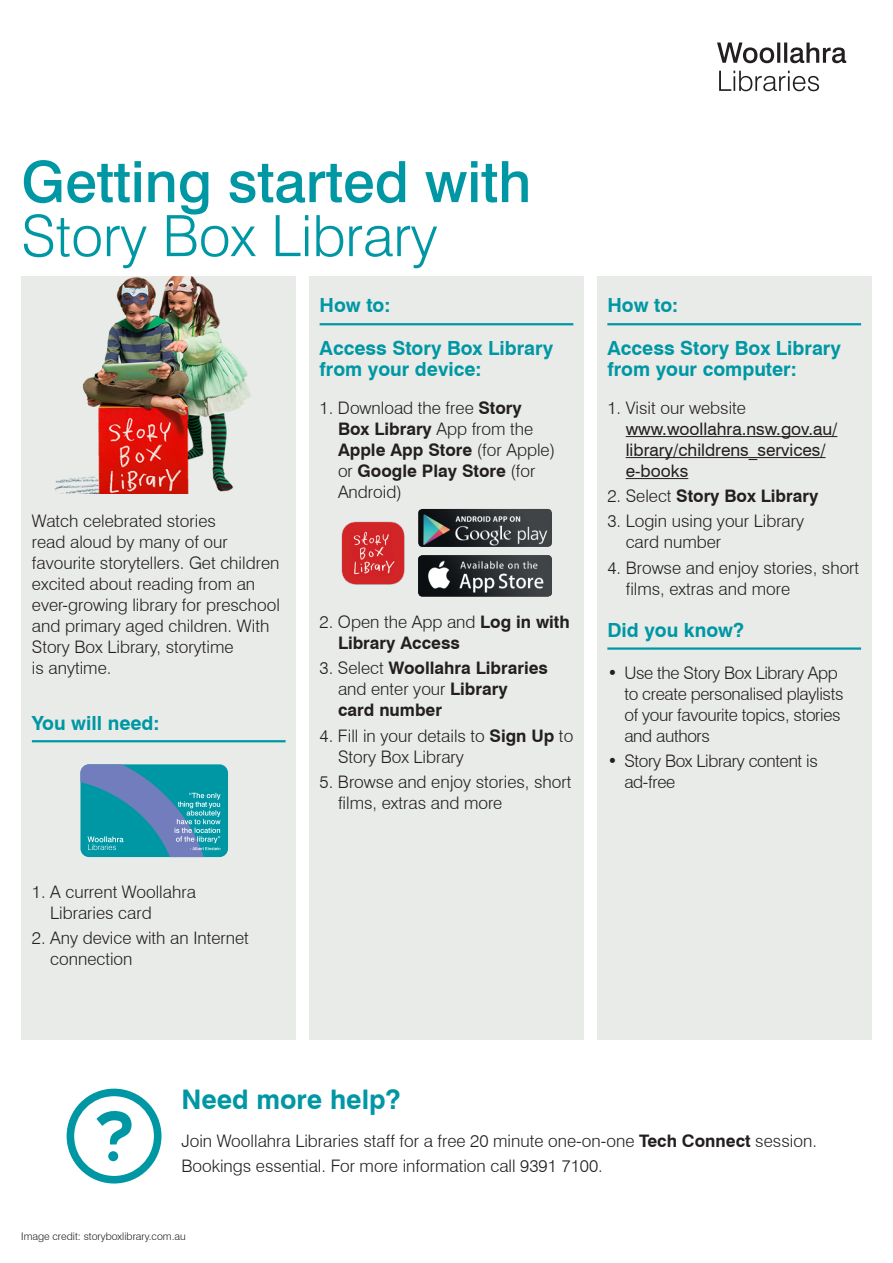
<style>
.page{position:relative;width:893px;height:1263px;background:#fff}
.page>*{position:absolute;margin:0;border:0;box-sizing:border-box;transform-origin:0 0}
.Swiss_bold_-_Heading{font:500 57px/54px "Swiss 721 BT";color:#0097a4}
.Swiss_Bold_-_Heading{font:700 27px "Swiss 721 BT";color:#0097a4}
.Swiss_Bold_-_Heading-2{font:700 19.5px/21px "Swiss 721 BT";color:#0097a4}
.Swiss_Roman_-_Body{font:300 17.25px/21px "Swiss 721 BT";color:#231f20}
.IIntro{font:300 17.25px/21px "Swiss 721 BT";color:#231f20}
.IIntro-2{font:300 17.25px/21px "Swiss 721 BT";letter-spacing:-.02em;color:#231f20}
.Swiss_Roman_-_Body-2{font:700 17.25px/21px "Swiss 721 BT";color:#231f20}
.Swiss_Roman_-_Body-3{font:17.25px/21px "Swiss 721 BT";color:#231f20}
.Swiss_Roman_-_Body-4{font:300 10.5px "Swiss 721 BT";color:#231f20}
.s1{font-weight:300}
.s2{font-weight:700}
</style>
<div class="page">
<div style="left:21px;top:276px;width:275px;height:764px;background:#e9ebe8"></div>
<div style="left:309px;top:276px;width:275px;height:764px;background:#e9ebe8"></div>
<div style="left:597px;top:276px;width:275px;height:764px;background:#e9ebe8"></div>
<hr style="left:32px;top:740px;width:254px;height:2px;background:#0097a4">
<hr style="left:320px;top:323px;width:253px;height:2px;background:#0097a4">
<hr style="left:607px;top:323px;width:254px;height:2px;background:#0097a4">
<hr style="left:626px;top:436px;width:211px;height:1px;background:#231f20">
<hr style="left:626px;top:457px;width:200px;height:1px;background:#231f20">
<hr style="left:626px;top:478px;width:62px;height:1px;background:#231f20">
<hr style="left:607px;top:647px;width:254px;height:3px;background:#0097a4">
<svg style="left:80px;top:764px;width:148px;height:93px;background:#2f94b0"></svg>
<img style="left:54px;top:276px;width:197px;height:217px">
<svg style="left:719px;top:71px;width:100px;height:20px"></svg>
<svg style="left:717px;top:43px;width:129px;height:20px"></svg>
<svg style="left:67px;top:1089px;width:94px;height:94px"></svg>
<div style="left:108px;top:1151px;width:10px;height:10px;background:#0097a4;border-radius:50%"></div>
<img style="left:341px;top:521px;width:64px;height:64px">
<img style="left:418px;top:509px;width:134px;height:38px">
<img style="left:418px;top:555px;width:134px;height:41px">
<p class="Swiss_bold_-_Heading" style="left:21px;top:154px;width:512px">Getting started with<br><span class="s1">Story Box Library</span></p>
<p class="IIntro" style="left:32px;top:511px;width:250px">Watch celebrated stories<br>read aloud by many of our favourite storytellers. Get children excited about reading from an ever-growing library for preschool and primary aged children. With<br>Story Box Library, storytime<br>is anytime.</p>
<p class="Swiss_Bold_-_Heading-2" style="left:32px;top:712px;width:129px">You will need:</p>
<p class="Swiss_Roman_-_Body" style="left:50px;top:881px;width:147px;text-indent:-18px">1. A current Woollahra<br>Libraries card</p>
<p class="Swiss_Roman_-_Body" style="left:50px;top:927px;width:200px;text-indent:-18px">2. Any device with an Internet connection</p>
<p class="Swiss_Bold_-_Heading-2" style="left:320px;top:295px;width:72px">How to:</p>
<p class="Swiss_Bold_-_Heading-2" style="left:320px;top:337px;width:235px">Access Story Box Library from your device:</p>
<p class="Swiss_Roman_-_Body" style="left:338px;top:397px;width:219px;text-indent:-18px">1. Download the free <span class="s2">Story<br>Box Library</span> App from the<br><span class="s2">Apple App Store</span> (for Apple) or <span class="s2">Google Play Store</span> (for<br>Android)</p>
<p class="Swiss_Roman_-_Body-2" style="left:338px;top:611px;width:233px;text-indent:-18px"><span class="s1">2. Open the App and</span> Log in with<br>Library Access</p>
<p class="Swiss_Roman_-_Body-2" style="left:338px;top:657px;width:212px;text-indent:-18px"><span class="s1">3. Select</span> Woollahra Libraries <span class="s1">and enter your</span> Library card number</p>
<p class="Swiss_Roman_-_Body" style="left:338px;top:725px;width:237px;text-indent:-18px">4. Fill in your details to <span class="s2">Sign Up</span> to<br>Story Box Library</p>
<p class="Swiss_Roman_-_Body" style="left:338px;top:771px;width:235px;text-indent:-18px">5. Browse and enjoy stories, short films, extras and more</p>
<p class="Swiss_Bold_-_Heading-2" style="left:607px;top:295px;width:72px">How to:</p>
<p class="Swiss_Bold_-_Heading-2" style="left:607px;top:337px;width:235px">Access Story Box Library from your computer:</p>
<p class="Swiss_Roman_-_Body-3" style="left:626px;top:397px;width:213px;text-indent:-18px"><span class="s1">1. Visit our website </span>www.woollahra.nsw.gov.au/ library/childrens_services/ e-books</p>
<p class="Swiss_Roman_-_Body-2" style="left:607px;top:485px;width:212px"><span class="s1">2. Select</span> Story Box Library</p>
<p class="Swiss_Roman_-_Body" style="left:626px;top:510px;width:180px;text-indent:-18px">3. Login using your Library card number</p>
<p class="Swiss_Roman_-_Body" style="left:626px;top:557px;width:235px;text-indent:-18px">4. Browse and enjoy stories, short films, extras and more</p>
<p class="Swiss_Bold_-_Heading-2" style="left:607px;top:619px;width:138px">Did you know?</p>
<p class="IIntro-2" style="left:624px;top:662px;width:221px;text-indent:-17px">• Use the Story Box Library App to create personalised playlists of your favourite topics, stories and authors</p>
<p class="IIntro-2" style="left:624px;top:750px;width:195px;text-indent:-17px">• Story Box Library content is ad-free</p>
<p class="Swiss_Bold_-_Heading" style="left:181px;top:1083px;width:221px">Need more help?</p>
<p class="Swiss_Roman_-_Body" style="left:181px;top:1130px;width:637px">Join Woollahra Libraries staff for a free 20 minute one-on-one <span class="s2">Tech Connect</span> session.</p>
<p class="Swiss_Roman_-_Body" style="left:181px;top:1156px;width:423px">Bookings essential. For more information call 9391 7100.</p>
<p class="Swiss_Roman_-_Body-4" style="left:21px;top:1229px;width:166px">Image credit: storyboxlibrary.com.au</p>
</div>
